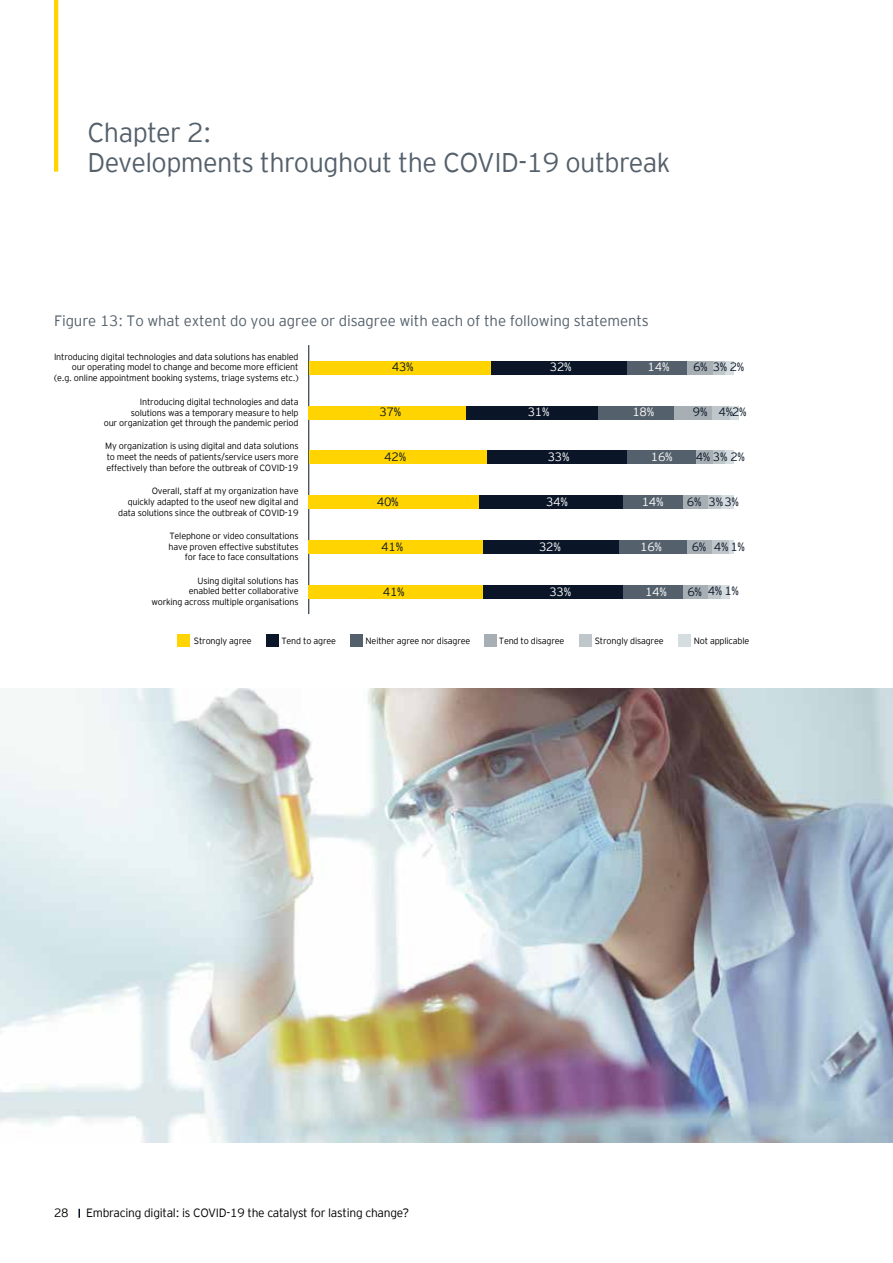
<style>
.page{position:relative;width:893px;height:1263px;background:#fff}
.page>*{position:absolute;margin:0;border:0;box-sizing:border-box;transform-origin:0 0}
.t1{font:300 27px/30px "EY Interstate";letter-spacing:-.02em;color:#54606b}
.t2{font:300 15px "EY Interstate";letter-spacing:-.01em;color:#54606b}
.t3{font:300 12px "EY Interstate";letter-spacing:-.02em;color:#000}
.t4{font:300 12px "EY Interstate";letter-spacing:-.02em;color:#0a1627}
.t5{font:300 12px "EY Interstate";letter-spacing:-.02em;color:#fff}
.t6{font:300 9px/10.8px "EY Interstate";letter-spacing:-.02em;color:#000;text-align:right}
</style>
<div class="page">
<svg style="left:78px;top:1209px;width:2px;height:9px"></svg>
<hr style="left:54px;top:0;width:4px;height:172px;background:#ffd400">
<hr style="left:308px;top:345px;width:1px;height:269px;background:#0a1627">
<div style="left:309px;top:361px;width:183px;height:13px;background:#ffd400"></div>
<div style="left:492px;top:361px;width:136px;height:13px;background:#0a1627"></div>
<div style="left:628px;top:361px;width:59px;height:13px;background:#54606b"></div>
<div style="left:687px;top:361px;width:26px;height:13px;background:#a7afb5"></div>
<div style="left:713px;top:361px;width:12px;height:13px;background:#c0c7cb"></div>
<div style="left:725px;top:361px;width:9px;height:13px;background:#d5dde0"></div>
<div style="left:696px;top:450px;width:17px;height:14px;background:#a7afb5"></div>
<div style="left:309px;top:450px;width:178px;height:14px;background:#ffd400"></div>
<div style="left:487px;top:450px;width:141px;height:14px;background:#0a1627"></div>
<div style="left:628px;top:450px;width:68px;height:14px;background:#54606b"></div>
<div style="left:713px;top:450px;width:12px;height:14px;background:#c0c7cb"></div>
<div style="left:725px;top:450px;width:9px;height:14px;background:#d5dde0"></div>
<div style="left:309px;top:495px;width:170px;height:14px;background:#ffd400"></div>
<div style="left:479px;top:495px;width:144px;height:14px;background:#0a1627"></div>
<div style="left:623px;top:495px;width:60px;height:14px;background:#54606b"></div>
<div style="left:683px;top:495px;width:25px;height:14px;background:#a7afb5"></div>
<div style="left:708px;top:495px;width:13px;height:14px;background:#c0c7cb"></div>
<div style="left:721px;top:495px;width:13px;height:14px;background:#d5dde0"></div>
<div style="left:309px;top:540px;width:174px;height:14px;background:#ffd400"></div>
<div style="left:483px;top:540px;width:136px;height:14px;background:#0a1627"></div>
<div style="left:619px;top:540px;width:68px;height:14px;background:#54606b"></div>
<div style="left:687px;top:540px;width:26px;height:14px;background:#a7afb5"></div>
<div style="left:712px;top:540px;width:17px;height:14px;background:#c0c7cb"></div>
<div style="left:729px;top:540px;width:5px;height:14px;background:#d5dde0"></div>
<div style="left:309px;top:406px;width:157px;height:14px;background:#ffd400"></div>
<div style="left:466px;top:406px;width:132px;height:14px;background:#0a1627"></div>
<div style="left:598px;top:406px;width:76px;height:14px;background:#54606b"></div>
<div style="left:674px;top:406px;width:39px;height:14px;background:#a7afb5"></div>
<div style="left:713px;top:406px;width:17px;height:14px;background:#c0c7cb"></div>
<div style="left:730px;top:406px;width:9px;height:14px;background:#d5dde0"></div>
<div style="left:309px;top:585px;width:174px;height:13px;background:#ffd400"></div>
<div style="left:483px;top:585px;width:140px;height:13px;background:#0a1627"></div>
<div style="left:623px;top:585px;width:60px;height:13px;background:#54606b"></div>
<div style="left:683px;top:585px;width:25px;height:13px;background:#a7afb5"></div>
<div style="left:708px;top:585px;width:13px;height:13px;background:#c0c7cb"></div>
<div style="left:721px;top:585px;width:9px;height:13px;background:#d5dde0"></div>
<div style="left:178px;top:635px;width:12px;height:12px;background:#ffd400"></div>
<div style="left:266px;top:635px;width:12px;height:12px;background:#0a1627"></div>
<div style="left:350px;top:635px;width:12px;height:12px;background:#54606b"></div>
<div style="left:485px;top:635px;width:12px;height:12px;background:#a7afb5"></div>
<div style="left:579px;top:635px;width:12px;height:12px;background:#c0c7cb"></div>
<div style="left:678px;top:635px;width:12px;height:12px;background:#d5dde0"></div>
<img style="left:0;top:688px;width:893px;height:454px">
<h1 class="t1" style="left:88px;top:115px;width:584px">Chapter 2:<br>Developments throughout the COVID-19 outbreak</h1>
<h2 class="t2" style="left:54px;top:310px;width:596px">Figure 13: To what extent do you agree or disagree with each of the following statements</h2>
<p class="t6" style="left:54px;top:350px;width:246px">Introducing digital technologies and data solutions has enabled our operating model to change and become more efficient (e.g. online appointment booking systems, triage systems etc.)</p>
<p class="t6" style="left:104px;top:396px;width:196px">Introducing digital technologies and data solutions was a temporary measure to help<br>our organization get through the pandemic period</p>
<p class="t6" style="left:105px;top:440px;width:195px;text-align:justify">My organization is using digital and data solutions to meet the needs of patients/service users more effectively than before the outbreak of COVID-19</p>
<p class="t6" style="left:118px;top:485px;width:182px">Overall, staff at my organization have<br>quickly adapted to the useof new digital and data solutions since the outbreak of COVID-19</p>
<p class="t6" style="left:169px;top:530px;width:132px">Telephone or video consultations have proven effective substitutes for face to face consultations</p>
<p class="t6" style="left:151px;top:574px;width:149px">Using digital solutions has<br>enabled better collaborative<br>working across multiple organisations</p>
<h3 class="t4" style="left:392px;top:358px;width:23px">43%</h3>
<h3 class="t5" style="left:550px;top:358px;width:23px">32%</h3>
<h3 class="t5" style="left:648px;top:358px;width:23px">14%</h3>
<h3 class="t4" style="left:693px;top:358px;width:53px">6% 3% 2%</h3>
<h3 class="t4" style="left:379px;top:404px;width:23px">37%</h3>
<h3 class="t5" style="left:528px;top:404px;width:23px">31%</h3>
<h3 class="t5" style="left:632px;top:404px;width:23px">18%</h3>
<h3 class="t4" style="left:693px;top:404px;width:55px">9% 4%2%</h3>
<h3 class="t4" style="left:384px;top:448px;width:23px">42%</h3>
<h3 class="t5" style="left:548px;top:448px;width:23px">33%</h3>
<h3 class="t5" style="left:651px;top:448px;width:23px">16%</h3>
<h3 class="t4" style="left:696px;top:448px;width:51px">4% 3% 2%</h3>
<h3 class="t4" style="left:377px;top:493px;width:23px">40%</h3>
<h3 class="t5" style="left:546px;top:493px;width:23px">34%</h3>
<h3 class="t5" style="left:642px;top:493px;width:23px">14%</h3>
<h3 class="t4" style="left:687px;top:493px;width:54px">6% 3%3%</h3>
<h3 class="t4" style="left:381px;top:538px;width:23px">41%</h3>
<h3 class="t5" style="left:539px;top:538px;width:23px">32%</h3>
<h3 class="t5" style="left:640px;top:538px;width:23px">16%</h3>
<h3 class="t4" style="left:692px;top:538px;width:55px">6% 4% 1%</h3>
<h3 class="t4" style="left:383px;top:583px;width:23px">41%</h3>
<h3 class="t5" style="left:549px;top:583px;width:23px">33%</h3>
<h3 class="t5" style="left:645px;top:583px;width:23px">14%</h3>
<h3 class="t4" style="left:687px;top:582px;width:53px">6% 4% 1%</h3>
<p class="t6" style="left:194px;top:635px;width:59px">Strongly agree</p>
<p class="t6" style="left:281px;top:635px;width:56px">Tend to agree</p>
<p class="t6" style="left:366px;top:635px;width:106px">Neither agree nor disagree</p>
<p class="t6" style="left:499px;top:635px;width:67px">Tend to disagree</p>
<p class="t6" style="left:595px;top:635px;width:70px">Strongly disagree</p>
<p class="t6" style="left:694px;top:635px;width:57px">Not applicable</p>
<h3 class="t3" style="left:54px;top:1204px;width:16px">28</h3>
<h3 class="t3" style="left:86px;top:1204px;width:325px">Embracing digital: is COVID-19 the catalyst for lasting change?</h3>
</div>
